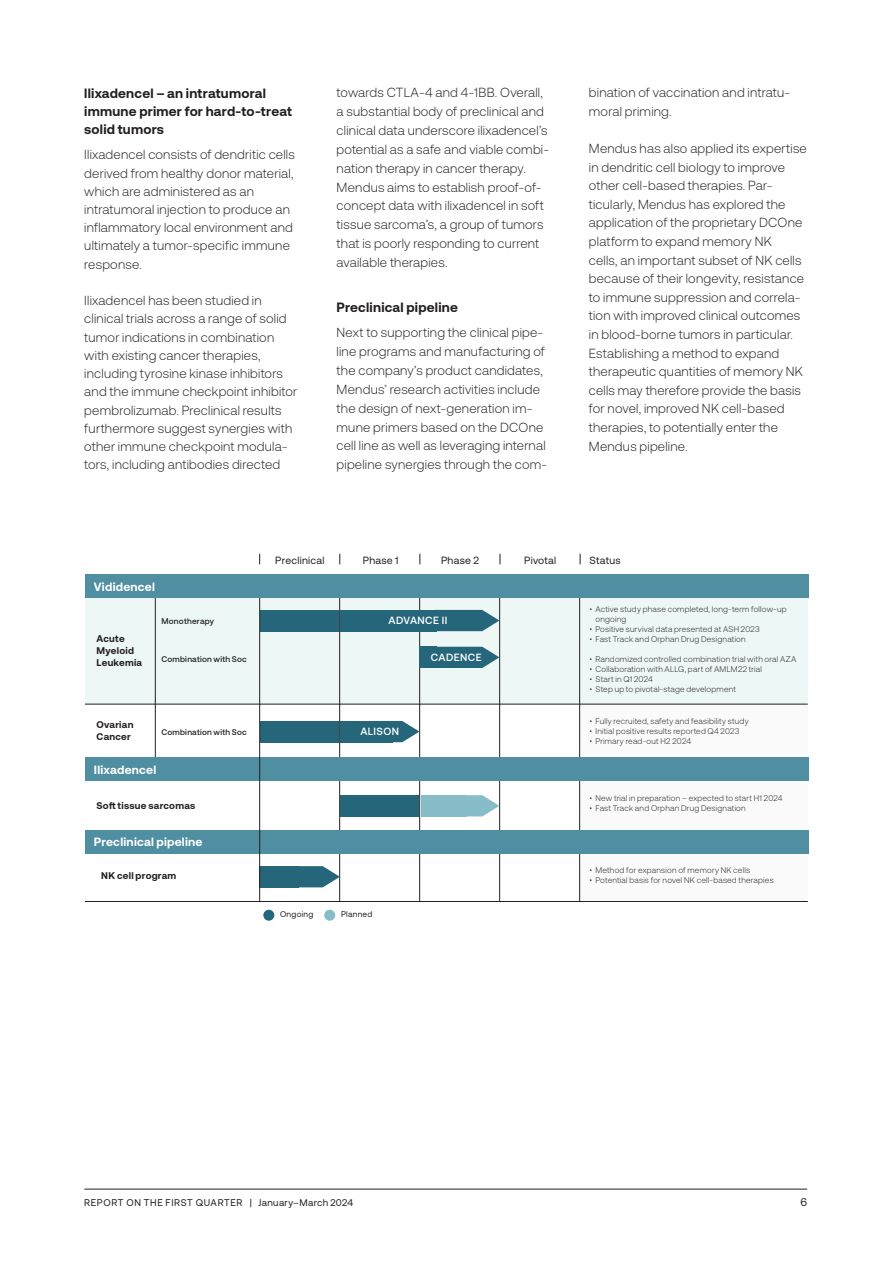
<style>
.page{position:relative;width:893px;height:1263px;background:#fff}
.page>*{position:absolute;margin:0;border:0;box-sizing:border-box;transform-origin:0 0}
.mellis_mell{font:700 13.5px/18.3px "Aeonik";letter-spacing:.015em;color:#231f20}
.Mendus_Brödtext{font:300 13.2px/18.6px "Aeonik";letter-spacing:.015em;color:#231f20}
.Mendus_TAB{font:700 12px "Aeonik";letter-spacing:.02em;color:#fff}
.t1{font:11.25px "Aeonik";color:#231f20}
.Mendus_TAB-2{font:10.5px "Aeonik";letter-spacing:.025em;color:#231f20}
.Mendus_TAB-3{font:500 10.5px "Aeonik";letter-spacing:.04em;color:#fff}
.Mendus_TAB-4{font:700 9.75px/11.7px "Aeonik";letter-spacing:.025em;color:#231f20}
.t2{font:9.75px "Aeonik";letter-spacing:.055em;color:#231f20}
.Mendus_TAB-5{font:300 8.25px/9.9px "Aeonik";letter-spacing:.03em;color:#231f20}
.Mendus_TAB-6{font:500 8.25px "Aeonik";letter-spacing:.03em;color:#231f20}
.Mendus_TAB-7{font:8.25px "Aeonik";letter-spacing:.03em;color:#231f20}
</style>
<div class="page">
<hr style="left:84px;top:1189px;width:723px;height:1px;background:#231f20">
<div style="left:580px;top:681px;width:228px;height:220px;background:#fafafa"></div>
<div style="left:85px;top:597px;width:723px;height:107px;background:#edf7f5"></div>
<hr style="left:85px;top:901px;width:723px;height:1px;background:#231f20">
<hr style="left:155px;top:592px;width:1px;height:165px;background:#231f20">
<hr style="left:339px;top:586px;width:1px;height:315px;background:#231f20">
<hr style="left:419px;top:586px;width:1px;height:315px;background:#231f20">
<hr style="left:499px;top:586px;width:1px;height:315px;background:#231f20">
<hr style="left:579px;top:586px;width:1px;height:315px;background:#231f20">
<div style="left:85px;top:757px;width:723px;height:24px;background:#4f8fa1"></div>
<div style="left:85px;top:830px;width:723px;height:23px;background:#4f8fa1"></div>
<div style="left:260px;top:610px;width:79px;height:21px;background:#25667a"></div>
<div style="left:260px;top:721px;width:79px;height:21px;background:#25667a"></div>
<div style="left:341px;top:610px;width:96px;height:21px;background:#25667a"></div>
<div style="left:419px;top:647px;width:18px;height:21px;background:#25667a"></div>
<div style="left:259px;top:866px;width:40px;height:21px;background:#25667a"></div>
<div style="left:341px;top:721px;width:52px;height:21px;background:#25667a"></div>
<svg style="left:437px;top:610px;width:62px;height:21px"></svg>
<svg style="left:437px;top:647px;width:62px;height:21px"></svg>
<svg style="left:393px;top:721px;width:26px;height:21px"></svg>
<svg style="left:299px;top:866px;width:41px;height:21px"></svg>
<div style="left:421px;top:795px;width:46px;height:21px;background:#87bcc9"></div>
<div style="left:341px;top:795px;width:78px;height:21px;background:#25667a"></div>
<svg style="left:467px;top:795px;width:32px;height:21px"></svg>
<hr style="left:259px;top:586px;width:1px;height:315px;background:#231f20">
<hr style="left:85px;top:704px;width:723px;height:1px;background:#231f20">
<div style="left:263px;top:910px;width:11px;height:11px;background:#25667a;border-radius:50%"></div>
<div style="left:324px;top:910px;width:11px;height:11px;background:#87bcc9;border-radius:50%"></div>
<div style="left:85px;top:574px;width:723px;height:24px;background:#4f8fa1"></div>
<p class="mellis_mell" style="left:84px;top:84px;width:209px">llixadencel – an intratumoral immune primer for hard-to-treat solid tumors</p>
<p class="Mendus_Brödtext" style="left:84px;top:146px;width:212px">Ilixadencel consists of dendritic cells derived from healthy donor material, which are administered as an intratumoral injection to produce an inflammatory local environment and ultimately a tumor-specific immune response.</p>
<p class="Mendus_Brödtext" style="left:84px;top:291px;width:215px">Ilixadencel has been studied in clinical trials across a range of solid tumor indications in combination with existing cancer therapies, including tyrosine kinase inhibitors and the immune checkpoint inhibitor pembrolizumab. Preclinical results furthermore suggest synergies with other immune checkpoint modula&shy;tors, including antibodies directed</p>
<p class="Mendus_Brödtext" style="left:337px;top:83px;width:214px">towards CTLA-4 and 4-1BB. Overall, a substantial body of preclinical and clinical data underscore ilixadencel’s potential as a safe and viable combi&shy;nation therapy in cancer therapy.</p>
<p class="Mendus_Brödtext" style="left:337px;top:177px;width:209px">Mendus aims to establish proof-of&shy;concept data with ilixadencel in soft tissue sarcoma’s, a group of tumors that is poorly responding to current available therapies.</p>
<p class="mellis_mell" style="left:337px;top:298px;width:123px">Preclinical pipeline</p>
<p class="Mendus_Brödtext" style="left:337px;top:323px;width:212px">Next to supporting the clinical pipe&shy;line programs and manufacturing of the company’s product candidates, Mendus’ research activities include the design of next-generation im&shy;mune primers based on the DCOne cell line as well as leveraging internal pipeline synergies through the com-</p>
<p class="Mendus_Brödtext" style="left:589px;top:83px;width:203px">bination of vaccination and intratu&shy;moral priming.</p>
<p class="Mendus_Brödtext" style="left:589px;top:139px;width:219px">Mendus has also applied its expertise in dendritic cell biology to improve other cell-based therapies. Par&shy;ticularly, Mendus has explored the application of the proprietary DCOne platform to expand memory NK<br>cells, an important subset of NK cells because of their longevity, resistance to immune suppression and correla&shy;tion with improved clinical outcomes in blood-borne tumors in particular.<br>Establishing a method to expand therapeutic quantities of memory NK cells may therefore provide the basis for novel, improved NK cell-based therapies, to potentially enter the Mendus pipeline.</p>
<p class="Mendus_TAB" style="left:94px;top:580px;width:63px">Vididencel</p>
<p class="Mendus_TAB-4" style="left:97px;top:633px;width:47px">Acute<br>Myeloid<br>Leukemia</p>
<p class="Mendus_TAB-6" style="left:161px;top:617px;width:54px">Monotherapy</p>
<p class="Mendus_TAB-6" style="left:161px;top:655px;width:87px">Combination with Soc</p>
<p class="Mendus_TAB-4" style="left:97px;top:719px;width:38px">Ovarian<br>Cancer</p>
<p class="Mendus_TAB-6" style="left:161px;top:727px;width:87px">Combination with Soc</p>
<p class="Mendus_TAB" style="left:94px;top:763px;width:64px">Ilixadencel</p>
<p class="Mendus_TAB-4" style="left:97px;top:800px;width:100px">Soft tissue sarcomas</p>
<p class="Mendus_TAB" style="left:94px;top:835px;width:110px">Preclinical pipeline</p>
<p class="Mendus_TAB-4" style="left:101px;top:870px;width:77px">NK cell program</p>
<p class="Mendus_TAB-2" style="left:275px;top:554px;width:51px">Preclinical</p>
<p class="Mendus_TAB-2" style="left:363px;top:554px;width:37px">Phase 1</p>
<p class="Mendus_TAB-2" style="left:441px;top:554px;width:39px">Phase 2</p>
<p class="Mendus_TAB-2" style="left:524px;top:554px;width:34px">Pivotal</p>
<p class="Mendus_TAB-2" style="left:589px;top:554px;width:33px">Status</p>
<p class="Mendus_TAB-3" style="left:388px;top:615px;width:60px">ADVANCE II</p>
<p class="Mendus_TAB-3" style="left:431px;top:652px;width:52px">CADENCE</p>
<p class="Mendus_TAB-3" style="left:360px;top:726px;width:40px">ALISON</p>
<p class="Mendus_TAB-5" style="left:595px;top:605px;width:193px;text-indent:-6px">• Active study phase completed, long-term follow-up ongoing</p>
<p class="Mendus_TAB-5" style="left:589px;top:624px;width:172px">• Positive survival data presented at ASH 2023</p>
<p class="Mendus_TAB-5" style="left:589px;top:634px;width:158px">• Fast Track and Orphan Drug Designation</p>
<p class="Mendus_TAB-5" style="left:589px;top:654px;width:208px">• Randomized controlled combination trial with oral AZA</p>
<p class="Mendus_TAB-5" style="left:589px;top:664px;width:174px">• Collaboration with ALLG, part of AMLM22 trial</p>
<p class="Mendus_TAB-5" style="left:589px;top:674px;width:65px">• Start in Q1 2024</p>
<p class="Mendus_TAB-5" style="left:589px;top:684px;width:148px">• Step up to pivotal-stage development</p>
<p class="Mendus_TAB-5" style="left:589px;top:716px;width:161px">• Fully recruited, safety and feasibility study</p>
<p class="Mendus_TAB-5" style="left:589px;top:726px;width:152px">• Initial positive results reported Q4 2023</p>
<p class="Mendus_TAB-5" style="left:589px;top:736px;width:103px">• Primary read-out H2 2024</p>
<p class="Mendus_TAB-5" style="left:589px;top:793px;width:195px">• New trial in preparation – expected to start H1 2024</p>
<p class="Mendus_TAB-5" style="left:589px;top:803px;width:158px">• Fast Track and Orphan Drug Designation</p>
<p class="Mendus_TAB-5" style="left:589px;top:865px;width:162px">• Method for expansion of memory NK cells</p>
<p class="Mendus_TAB-5" style="left:589px;top:875px;width:186px">• Potential basis for novel NK cell-based therapies</p>
<p class="Mendus_TAB-7" style="left:280px;top:910px;width:35px">Ongoing</p>
<p class="Mendus_TAB-7" style="left:341px;top:910px;width:33px">Planned</p>
<p class="t2" style="left:84px;top:1197px;width:271px">REPORT ON THE FIRST QUARTER | January–March 2024</p>
<p class="t1" style="left:800px;top:1196px;width:8px">6</p>
</div>
